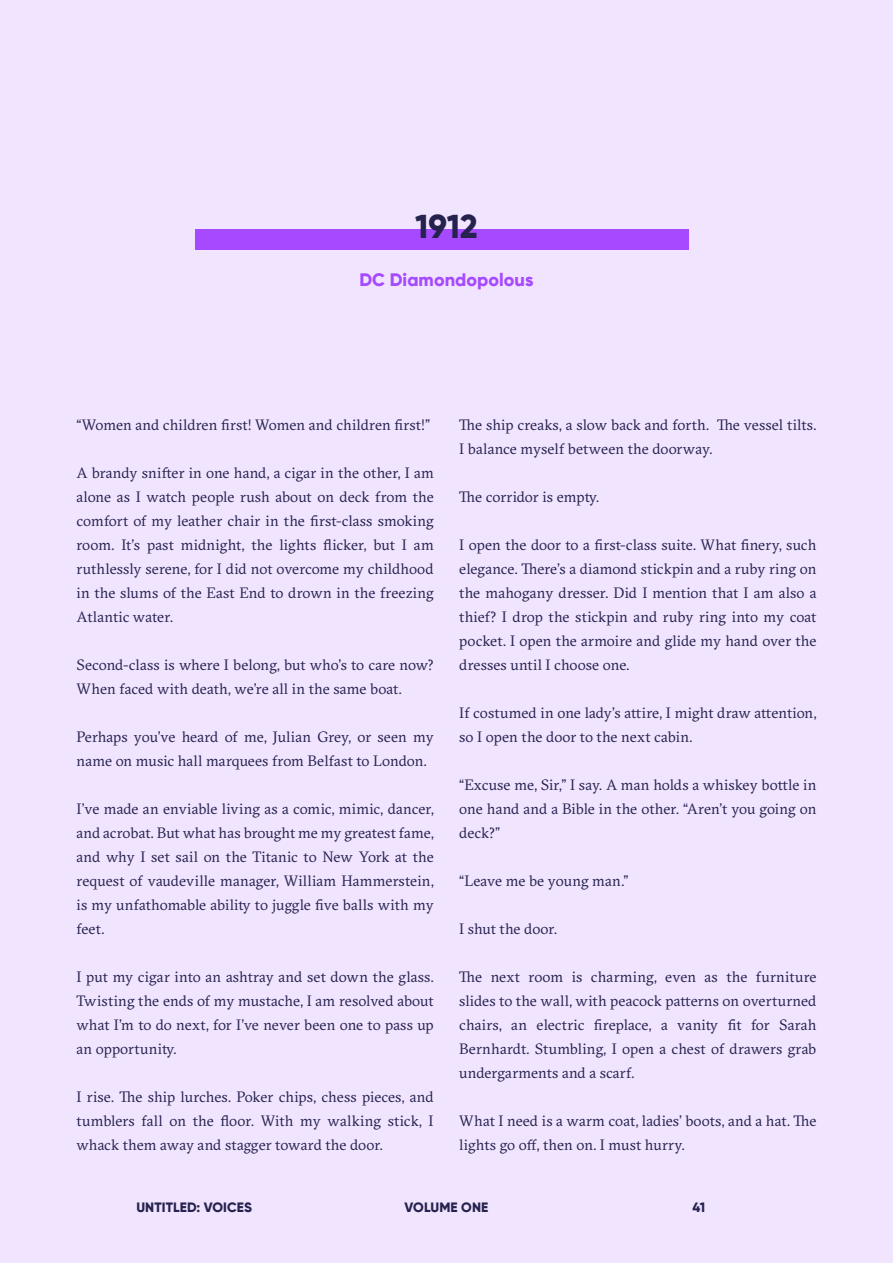
<style>
.page{position:relative;width:893px;height:1263px;background:#f1e4ff}
.page>*{position:absolute;margin:0;border:0;box-sizing:border-box;transform-origin:0 0}
.t1{font:800 33px "Gilroy";color:#25224e}
.t2{font:800 18px "Gilroy";letter-spacing:.005em;color:#a64aff}
.t3{font:15px/24px "GT Sectra";letter-spacing:.005em;color:#25224e;text-align:justify}
.t4{font:800 13.5px "Gilroy";letter-spacing:.01em;color:#25224e}
</style>
<div class="page">
<div style="left:196px;top:230px;width:493px;height:20px;background:#a64aff"></div>
<h1 class="t1" style="left:415px;top:206px;width:64px">1912</h1>
<p class="t2" style="left:359px;top:269px;width:176px">DC Diamondopolous</p>
<p class="t3" style="left:77px;top:414px;width:355px">“Women and children first! Women and children first!”</p>
<p class="t3" style="left:77px;top:462px;width:359px">A brandy snifter in one hand, a cigar in the other, I am alone as I watch people rush about on deck from the comfort of my leather chair in the first-class smoking room. It’s past midnight, the lights flicker, but I am ruthlessly serene, for I did not overcome my childhood in the slums of the East End to drown in the freezing Atlantic water.</p>
<p class="t3" style="left:77px;top:654px;width:359px">Second-class is where I belong, but who’s to care now?<br>When faced with death, we’re all in the same boat.</p>
<p class="t3" style="left:77px;top:726px;width:359px">Perhaps you’ve heard of me, Julian Grey, or seen my name on music hall marquees from Belfast to London.</p>
<p class="t3" style="left:77px;top:798px;width:359px">I’ve made an enviable living as a comic, mimic, dancer, and acrobat. But what has brought me my greatest fame, and why I set sail on the Titanic to New York at the request of vaudeville manager, William Hammerstein, is my unfathomable ability to juggle five balls with my feet.</p>
<p class="t3" style="left:77px;top:966px;width:359px">I put my cigar into an ashtray and set down the glass.<br>Twisting the ends of my mustache, I am resolved about what I’m to do next, for I’ve never been one to pass up an opportunity.</p>
<p class="t3" style="left:77px;top:1086px;width:359px">I rise. The ship lurches. Poker chips, chess pieces, and tumblers fall on the floor. With my walking stick, I whack them away and stagger toward the door.</p>
<p class="t3" style="left:459px;top:414px;width:359px">The ship creaks, a slow back and forth. The vessel tilts.<br>I balance myself between the doorway.</p>
<p class="t3" style="left:459px;top:486px;width:141px">The corridor is empty.</p>
<p class="t3" style="left:459px;top:534px;width:359px">I open the door to a first-class suite. What finery, such elegance. There’s a diamond stickpin and a ruby ring on the mahogany dresser. Did I mention that I am also a thief? I drop the stickpin and ruby ring into my coat pocket. I open the armoire and glide my hand over the dresses until I choose one.</p>
<p class="t3" style="left:459px;top:702px;width:359px">If costumed in one lady’s attire, I might draw attention, so I open the door to the next cabin.</p>
<p class="t3" style="left:459px;top:774px;width:359px">“Excuse me, Sir,” I say. A man holds a whiskey bottle in one hand and a Bible in the other. “Aren’t you going on deck?”</p>
<p class="t3" style="left:459px;top:870px;width:171px">“Leave me be young man.”</p>
<p class="t3" style="left:459px;top:918px;width:99px">I shut the door.</p>
<p class="t3" style="left:459px;top:966px;width:359px">The next room is charming, even as the furniture slides to the wall, with peacock patterns on overturned chairs, an electric fireplace, a vanity fit for Sarah Bernhardt. Stumbling, I open a chest of drawers grab undergarments and a scarf.</p>
<p class="t3" style="left:459px;top:1110px;width:359px">What I need is a warm coat, ladies’ boots, and a hat. The lights go off, then on. I must hurry.</p>
<p class="t4" style="left:136px;top:1199px;width:117px">UNTITLED: VOICES</p>
<p class="t4" style="left:405px;top:1199px;width:85px">VOLUME ONE</p>
<p class="t4" style="left:692px;top:1199px;width:14px">41</p>
</div>
